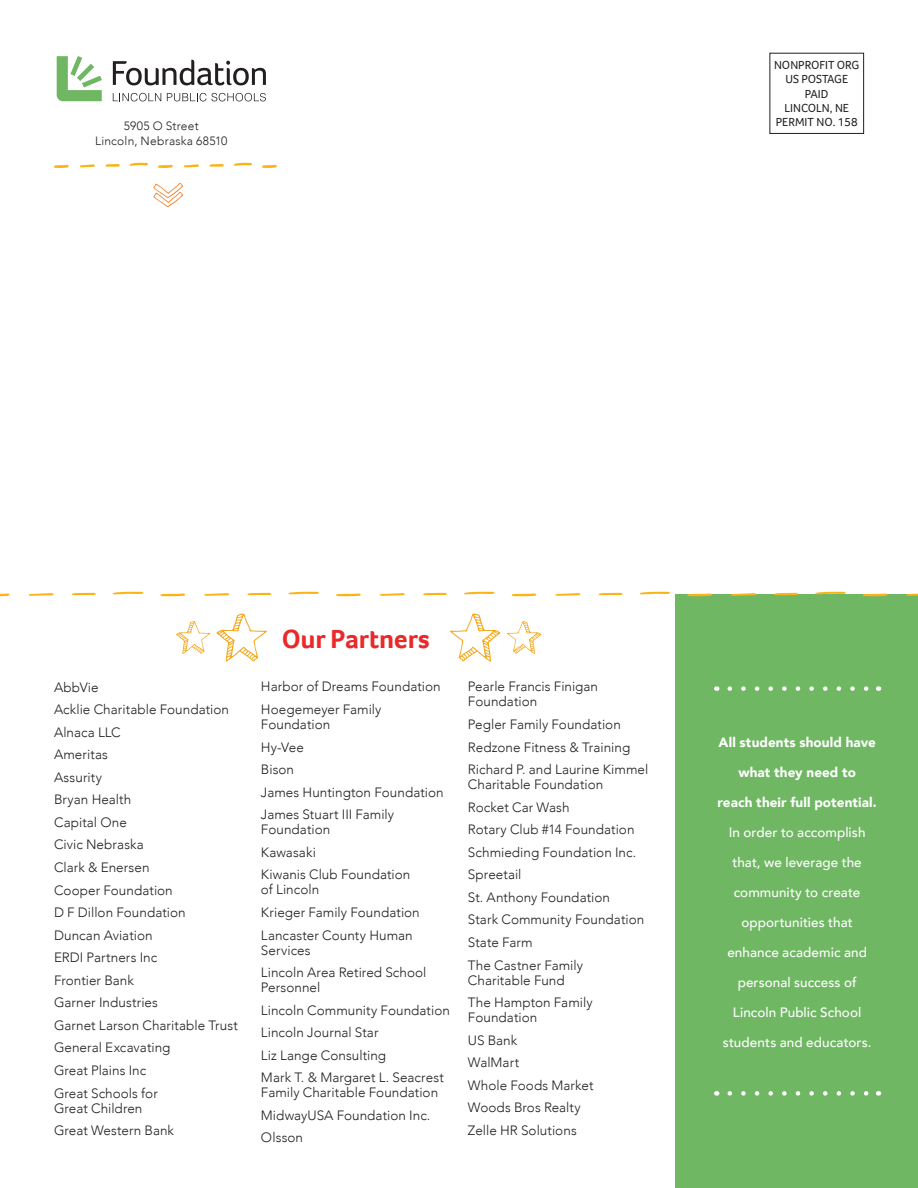
<style>
.page{position:relative;width:918px;height:1188px;background:#fff}
.page>*{position:absolute;margin:0;border:0;box-sizing:border-box;transform-origin:0 0}
.t1{font:700 27px "Foco";letter-spacing:-.005em;color:#e9292a}
.t2{font:300 13.5px/22.5px "Avenir";letter-spacing:.005em;color:#231f20}
.t3{font:500 13.5px "Avenir";letter-spacing:.005em;color:#fff}
.t4{font:900 13.5px "Avenir";letter-spacing:.01em;color:#fff}
.t5{font:12px/14.4px "Foco";color:#231f20;text-align:center}
.t6{font:300 12px/15px "Avenir";letter-spacing:.02em;color:#231f20;text-align:center}
</style>
<div class="page">
<svg style="left:113px;top:60px;width:153px;height:25px"></svg>
<svg style="left:113px;top:93px;width:48px;height:8px"></svg>
<svg style="left:167px;top:93px;width:99px;height:8px"></svg>
<svg style="left:57px;top:56px;width:45px;height:45px"></svg>
<div style="left:675px;top:594px;width:243px;height:594px;background:#70b764"></div>
<svg style="left:730px;top:686px;width:139px;height:5px"></svg>
<svg style="left:730px;top:1091px;width:139px;height:5px"></svg>
<svg style="left:113px;top:592px;width:30px;height:2px"></svg>
<svg style="left:288px;top:592px;width:31px;height:2px"></svg>
<svg style="left:464px;top:592px;width:30px;height:2px"></svg>
<svg style="left:640px;top:592px;width:30px;height:2px"></svg>
<svg style="left:815px;top:592px;width:31px;height:2px"></svg>
<svg style="left:0;top:594px;width:10px;height:2px"></svg>
<svg style="left:160px;top:594px;width:25px;height:2px"></svg>
<svg style="left:336px;top:594px;width:25px;height:2px"></svg>
<svg style="left:512px;top:594px;width:24px;height:2px"></svg>
<svg style="left:687px;top:594px;width:25px;height:2px"></svg>
<svg style="left:863px;top:594px;width:24px;height:2px"></svg>
<svg style="left:72px;top:593px;width:24px;height:2px"></svg>
<svg style="left:248px;top:593px;width:23px;height:2px"></svg>
<svg style="left:423px;top:593px;width:24px;height:2px"></svg>
<svg style="left:599px;top:593px;width:23px;height:2px"></svg>
<svg style="left:774px;top:593px;width:24px;height:2px"></svg>
<svg style="left:29px;top:593px;width:25px;height:3px"></svg>
<svg style="left:204px;top:593px;width:25px;height:3px"></svg>
<svg style="left:380px;top:593px;width:25px;height:3px"></svg>
<svg style="left:555px;top:593px;width:25px;height:3px"></svg>
<svg style="left:731px;top:593px;width:25px;height:3px"></svg>
<svg style="left:907px;top:593px;width:11px;height:3px"></svg>
<svg style="left:130px;top:162px;width:18px;height:4px"></svg>
<svg style="left:234px;top:162px;width:18px;height:4px"></svg>
<svg style="left:54px;top:165px;width:15px;height:3px"></svg>
<svg style="left:158px;top:165px;width:15px;height:3px"></svg>
<svg style="left:262px;top:165px;width:15px;height:3px"></svg>
<svg style="left:106px;top:164px;width:14px;height:3px"></svg>
<svg style="left:210px;top:164px;width:14px;height:3px"></svg>
<svg style="left:80px;top:164px;width:15px;height:3px"></svg>
<svg style="left:184px;top:164px;width:15px;height:3px"></svg>
<svg style="left:153px;top:183px;width:30px;height:24px"></svg>
<svg style="left:450px;top:613px;width:50px;height:49px"></svg>
<svg style="left:507px;top:621px;width:34px;height:33px"></svg>
<svg style="left:216px;top:613px;width:51px;height:49px"></svg>
<svg style="left:176px;top:621px;width:34px;height:33px"></svg>
<div style="left:770px;top:53px;width:94px;height:81px;border:1px solid #231f20"></div>
<p class="t6" style="left:95px;top:118px;width:134px">5905 O Street<br>Lincoln, Nebraska 68510</p>
<p class="t5" style="left:774px;top:57px;width:87px">NONPROFIT ORG<br>US POSTAGE<br>PAID<br>LINCOLN, NE<br>PERMIT NO. 158</p>
<p class="t2" style="left:54px;top:676px;width:186px">AbbVie<br>Acklie Charitable Foundation<br>Alnaca LLC<br>Ameritas<br>Assurity<br>Bryan Health<br>Capital One<br>Civic Nebraska<br>Clark &amp; Enersen<br>Cooper Foundation<br>D F Dillon Foundation<br>Duncan Aviation<br>ERDI Partners Inc<br>Frontier Bank<br>Garner Industries<br>Garnet Larson Charitable Trust<br>General Excavating<br>Great Plains Inc<br>Great Schools for</p>
<p class="t2" style="left:54px;top:1097px;width:122px">Great Children<br>Great Western Bank</p>
<h1 class="t1" style="left:282px;top:621px;width:150px">Our Partners</h1>
<p class="t2" style="left:261px;top:676px;width:181px">Harbor of Dreams Foundation<br>Hoegemeyer Family</p>
<p class="t2" style="left:261px;top:713px;width:184px">Foundation<br>Hy-Vee<br>Bison<br>James Huntington Foundation<br>James Stuart III Family</p>
<p class="t2" style="left:261px;top:818px;width:151px">Foundation<br>Kawasaki<br>Kiwanis Club Foundation</p>
<p class="t2" style="left:261px;top:879px;width:160px">of Lincoln<br>Krieger Family Foundation<br>Lancaster County Human</p>
<p class="t2" style="left:261px;top:939px;width:167px">Services<br>Lincoln Area Retired School</p>
<p class="t2" style="left:261px;top:976px;width:190px">Personnel<br>Lincoln Community Foundation<br>Lincoln Journal Star<br>Liz Lange Consulting<br>Mark T. &amp; Margaret L. Seacrest</p>
<p class="t2" style="left:261px;top:1081px;width:179px">Family Charitable Foundation<br>MidwayUSA Foundation Inc.<br>Olsson</p>
<p class="t2" style="left:468px;top:679px;width:132px;line-height:15px">Pearle Francis Finigan<br>Foundation</p>
<p class="t2" style="left:468px;top:713px;width:182px">Pegler Family Foundation<br>Redzone Fitness &amp; Training<br>Richard P. and Laurine Kimmel</p>
<p class="t2" style="left:468px;top:773px;width:178px">Charitable Foundation<br>Rocket Car Wash<br>Rotary Club #14 Foundation<br>Schmieding Foundation Inc.<br>Spreetail<br>St. Anthony Foundation<br>Stark Community Foundation<br>State Farm<br>The Castner Family</p>
<p class="t2" style="left:468px;top:969px;width:126px">Charitable Fund<br>The Hampton Family</p>
<p class="t2" style="left:468px;top:1006px;width:127px">Foundation<br>US Bank<br>WalMart<br>Whole Foods Market<br>Woods Bros Realty<br>Zelle HR Solutions</p>
<p class="t4" style="left:719px;top:731px;width:159px">All students should have</p>
<p class="t4" style="left:738px;top:761px;width:119px">what they need to</p>
<p class="t4" style="left:717px;top:791px;width:161px">reach their full potential.</p>
<p class="t3" style="left:729px;top:821px;width:138px">In order to accomplish</p>
<p class="t3" style="left:733px;top:851px;width:131px">that, we leverage the</p>
<p class="t3" style="left:734px;top:881px;width:128px">community to create</p>
<p class="t3" style="left:741px;top:911px;width:113px">opportunities that</p>
<p class="t3" style="left:727px;top:941px;width:141px">enhance academic and</p>
<p class="t3" style="left:738px;top:971px;width:120px">personal success of</p>
<p class="t3" style="left:733px;top:1001px;width:130px">Lincoln Public School</p>
<p class="t3" style="left:723px;top:1031px;width:150px">students and educators.</p>
</div>
